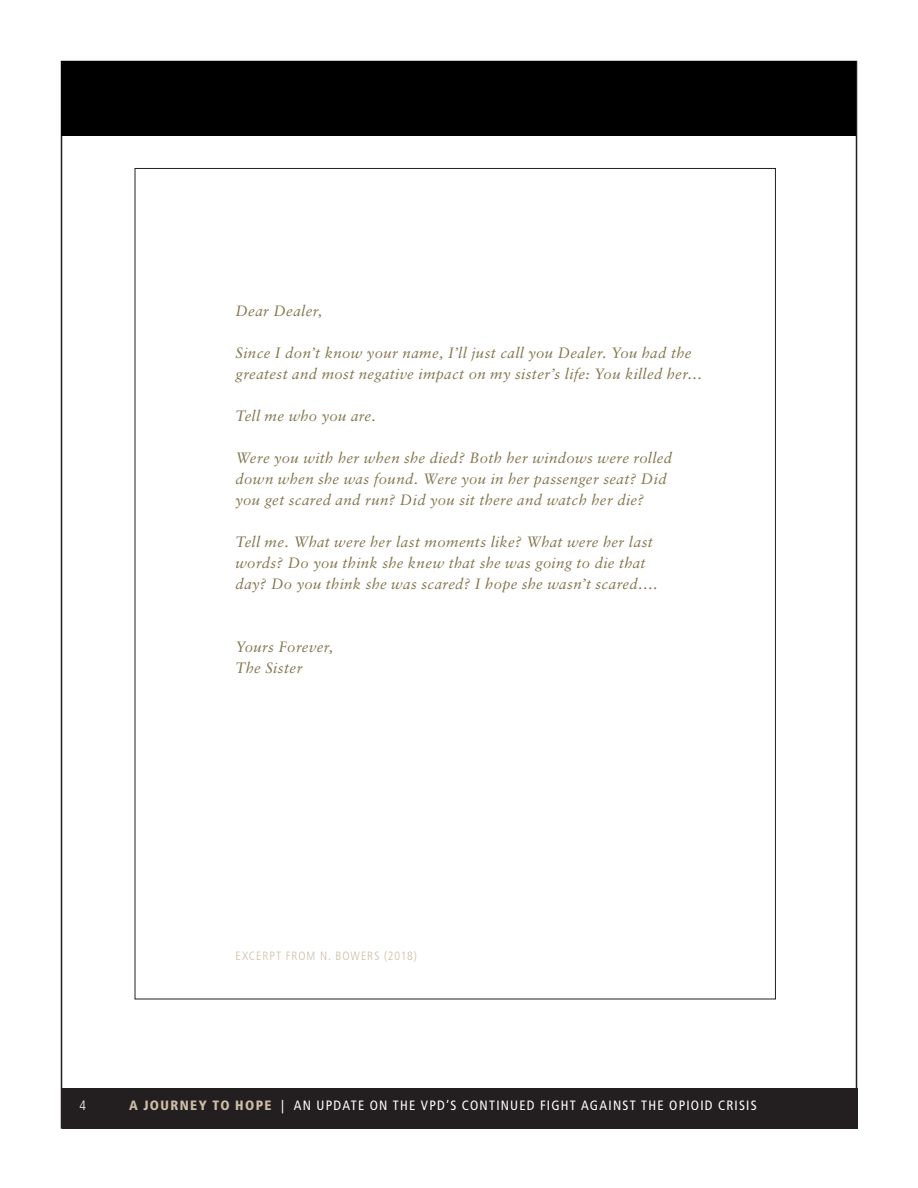
<style>
.page{position:relative;width:918px;height:1188px;background:#fff}
.page>*{position:absolute;margin:0;border:0;box-sizing:border-box;transform-origin:0 0}
.t1{font:italic 15px/21px "Sabon LT Std";letter-spacing:.02em;color:#83754e}
.t2{font:condensed 13.5px "Frutiger LT Std";letter-spacing:.09em;color:#fff}
.t3{font:300 condensed 13.5px "Frutiger LT Std";color:#fff}
.t4{font:300 condensed 12px "Frutiger LT Std";letter-spacing:.08em;color:#cdbea7}
.s1{font-weight:900;color:#cdbea7}
</style>
<div class="page">
<div style="left:62px;top:1089px;width:795px;height:40px;background:#231f20"></div>
<div style="left:62px;top:62px;width:794px;height:74px;background:#000"></div>
<p class="t1" style="left:235px;top:300px;width:88px">Dear Dealer,</p>
<p class="t1" style="left:235px;top:342px;width:469px">Since I don’t know your name, I’ll just call you Dealer. You had the greatest and most negative impact on my sister’s life: You killed her…</p>
<p class="t1" style="left:235px;top:405px;width:142px">Tell me who you are.</p>
<p class="t1" style="left:235px;top:447px;width:438px">Were you with her when she died? Both her windows were rolled down when she was found. Were you in her passenger seat? Did you get scared and run? Did you sit there and watch her die?</p>
<p class="t1" style="left:235px;top:531px;width:424px">Tell me. What were her last moments like? What were her last words? Do you think she knew that she was going to die that day? Do you think she was scared? I hope she wasn’t scared….</p>
<p class="t1" style="left:235px;top:636px;width:99px">Yours Forever,<br>The Sister</p>
<p class="t4" style="left:235px;top:949px;width:183px">EXCERPT FROM N. BOWERS (2018)</p>
<p class="t3" style="left:80px;top:1098px;width:8px">4</p>
<p class="t2" style="left:129px;top:1097px;width:629px"><span class="s1">A JOURNEY TO HOPE</span> | AN UPDATE ON THE VPD’S CONTINUED FIGHT AGAINST THE OPIOID CRISIS</p>
</div>
